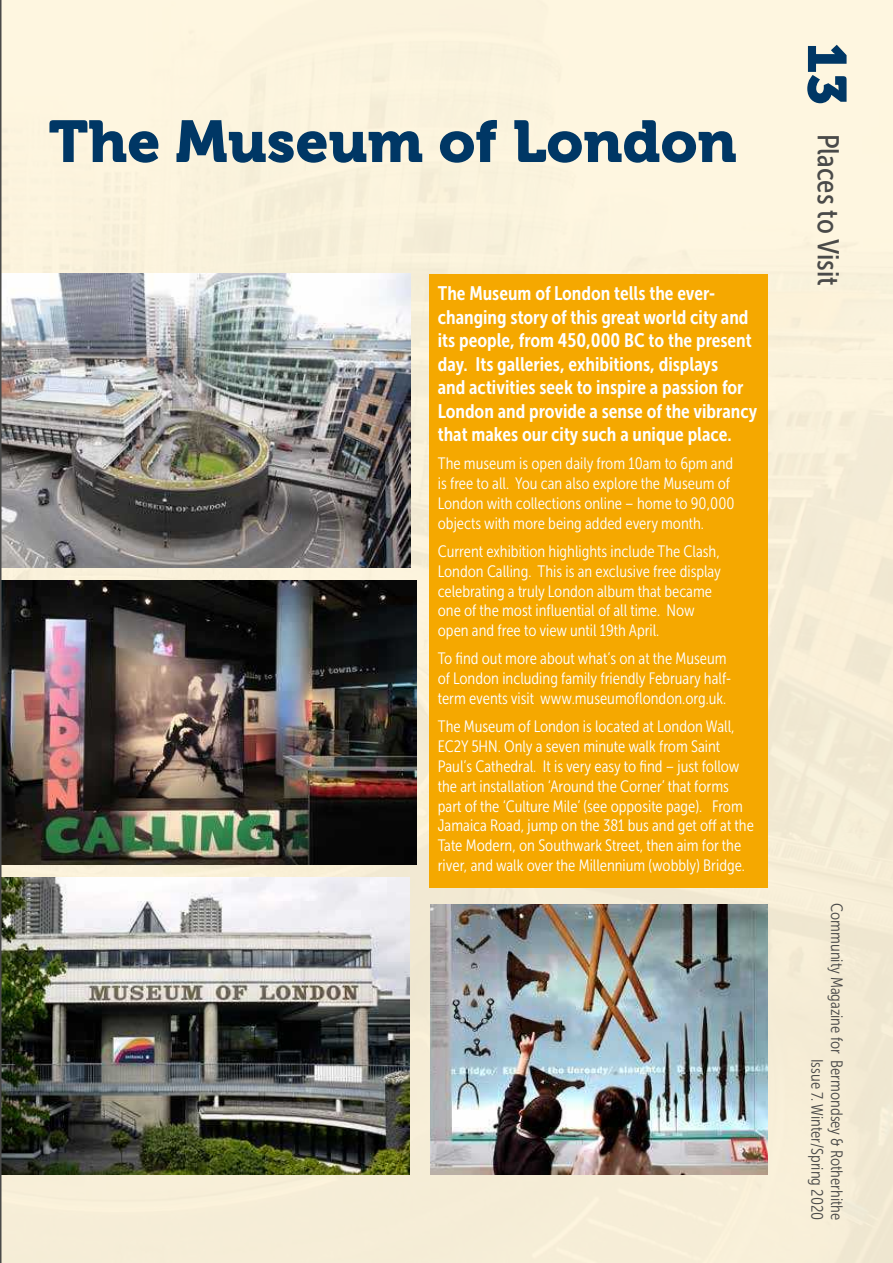
<style>
.page{position:relative;width:893px;height:1263px;background:#fff}
.page>*{position:absolute;margin:0;border:0;box-sizing:border-box;transform-origin:0 0}
.t1{font:58.5px "Museo 900";color:#003765}
.t2{font:54px "Museo 900";color:#003765}
.t3{font:30px "Museo Sans Cond 500";color:#4a4a49}
.t4{font:19.5px/23.4px "Museo Sans Cond 700";color:#fff}
.t5{font:16.5px/19.8px "Museo Sans Cond 300";color:#fff}
.t6{font:16.5px/19.8px "Museo Sans Cond 300";color:#4a4a49;text-align:right}
</style>
<div class="page">
<img style="left:2px;top:0;width:891px;height:1263px">
<img style="left:2px;top:273px;width:408px;height:294px">
<img style="left:2px;top:580px;width:415px;height:284px">
<img style="left:2px;top:878px;width:408px;height:297px">
<img style="left:430px;top:905px;width:338px;height:270px">
<div style="left:429px;top:274px;width:339px;height:613px;background:#f5a800"></div>
<hr style="left:0;top:0;width:2px;height:1263px;background:#4a4a49">
<h1 class="t1" style="left:49px;top:108px;width:690px">The Museum of London</h1>
<p class="t4" style="left:438px;top:282px;width:321px">The Museum of London tells the ever&shy;changing story of this great world city and its people, from 450,000 BC to the present day. Its galleries, exhibitions, displays<br>and activities seek to inspire a passion for London and provide a sense of the vibrancy that makes our city such a unique place.</p>
<p class="t5" style="left:438px;top:454px;width:298px">The museum is open daily from 10am to 6pm and is free to all. You can also explore the Museum of London with collections online – home to 90,000 objects with more being added every month.</p>
<p class="t5" style="left:438px;top:541px;width:285px">Current exhibition highlights include The Clash, London Calling. This is an exclusive free display celebrating a truly London album that became one of the most influential of all time. Now open and free to view until 19th April.</p>
<p class="t5" style="left:438px;top:649px;width:295px">To find out more about what’s on at the Museum of London including family friendly February half&shy;term events visit www.museumoflondon.org.uk.</p>
<p class="t5" style="left:438px;top:717px;width:318px">The Museum of London is located at London Wall, EC2Y 5HN. Only a seven minute walk from Saint Paul’s Cathedral. It is very easy to find – just follow the art installation ‘Around the Corner’ that forms part of the ‘Culture Mile’ (see opposite page). From Jamaica Road, jump on the 381 bus and get off at the Tate Modern, on Southwark Street, then aim for the river, and walk over the Millennium (wobbly) Bridge.</p>
<h2 class="t2" style="left:857px;top:43px;width:64px;rotate:90deg">13</h2>
<h3 class="t3" style="left:845px;top:134px;width:153px;rotate:90deg">Places to Visit</h3>
<p class="t6" style="left:847px;top:903px;width:319px;rotate:90deg">Community Magazine for Bermondsey &amp; Rotherhithe<br>Issue 7. Winter/Spring 2020</p>
</div>
